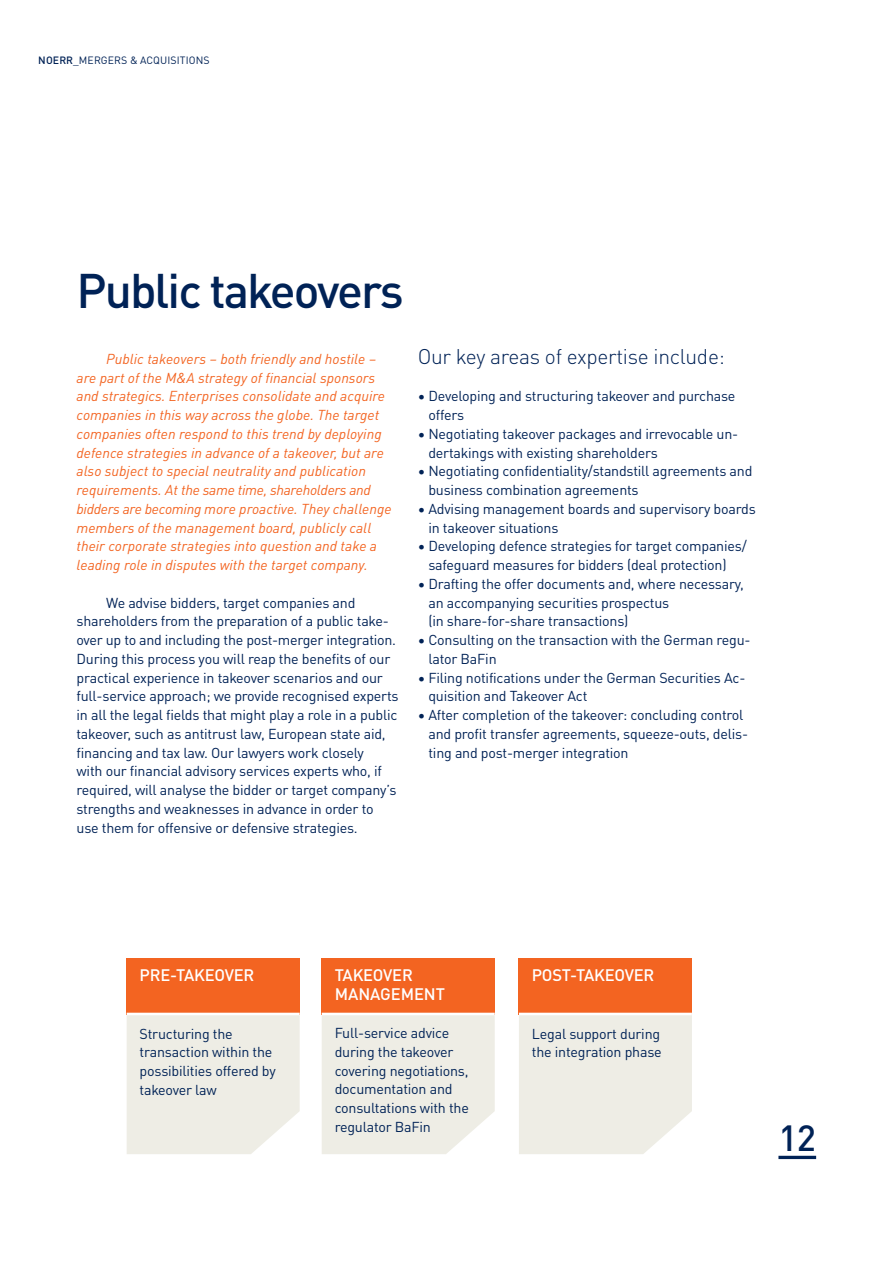
<style>
.page{position:relative;width:893px;height:1263px;background:#fff}
.page>*{position:absolute;margin:0;border:0;box-sizing:border-box;transform-origin:0 0}
.t1{font:500 48px "DIN Pro";letter-spacing:-.04em;color:#002256}
.t2{font:500 36px "DIN Pro";color:#002256}
.t3{font:300 21px "DIN Pro";letter-spacing:-.015em;color:#002256}
.t4{font:500 16.5px/18.8px "DIN Pro";letter-spacing:-.015em;color:#fff}
.t5{font:14.25px/18.8px "DIN Pro";letter-spacing:-.015em;color:#002256}
.t6{font:italic 14.25px/18.8px "DIN Pro";color:#f36421}
.t7{font:10.5px "DIN Pro";letter-spacing:.01em;color:#002256}
.s1{font-weight:500}
</style>
<div class="page">
<hr style="left:778px;top:1156px;width:38px;height:3px;background:#002256">
<div style="left:322px;top:1015px;width:173px;height:139px;background:#eeede5"></div>
<div style="left:127px;top:1015px;width:173px;height:139px;background:#eeede5"></div>
<div style="left:519px;top:1015px;width:173px;height:139px;background:#eeede5"></div>
<div style="left:127px;top:958px;width:173px;height:56px;background:#f36421"></div>
<div style="left:322px;top:958px;width:173px;height:56px;background:#f36421"></div>
<div style="left:519px;top:958px;width:173px;height:56px;background:#f36421"></div>
<hr style="left:127px;top:1013px;width:173px;height:2px;background:#fff">
<hr style="left:322px;top:1013px;width:173px;height:2px;background:#fff">
<hr style="left:519px;top:1013px;width:173px;height:2px;background:#fff">
<p class="t7" style="left:38px;top:52px;width:173px"><span class="s1">NOERR</span>_MERGERS &amp; ACQUISITIONS</p>
<h1 class="t1" style="left:77px;top:253px;width:329px">Public takeovers</h1>
<p class="t6" style="left:77px;top:348px;width:317px;text-indent:30px">Public takeovers – both friendly and hostile – are part of the M&amp;A strategy of financial sponsors and strategics. Enterprises consolidate and acquire companies in this way across the globe. The target companies often respond to this trend by deploying defence strategies in advance of a takeover, but are also subject to special neutrality and publication requirements. At the same time, shareholders and bidders are becoming more proactive. They challenge members of the management board, publicly call their corporate strategies into question and take a leading role in disputes with the target company.</p>
<p class="t5" style="left:77px;top:592px;width:324px;text-indent:30px">We advise bidders, target companies and shareholders from the preparation of a public take&shy;over up to and including the post-merger integration.<br>During this process you will reap the benefits of our practical experience in takeover scenarios and our full-service approach; we provide recognised experts in all the legal fields that might play a role in a public takeover, such as antitrust law, European state aid, financing and tax law. Our lawyers work closely<br>with our financial advisory services experts who, if required, will analyse the bidder or target company’s strengths and weaknesses in advance in order to use them for offensive or defensive strategies.</p>
<h3 class="t3" style="left:418px;top:340px;width:309px">Our key areas of expertise include:</h3>
<p class="t5" style="left:428px;top:386px;width:309px;text-indent:-11px">• Developing and structuring takeover and purchase offers</p>
<p class="t5" style="left:428px;top:423px;width:311px;text-indent:-11px">• Negotiating takeover packages and irrevocable un&shy;dertakings with existing shareholders</p>
<p class="t5" style="left:428px;top:461px;width:326px;text-indent:-11px">• Negotiating confidentiality/standstill agreements and business combination agreements</p>
<p class="t5" style="left:428px;top:498px;width:329px;text-indent:-11px">• Advising management boards and supervisory boards in takeover situations</p>
<p class="t5" style="left:428px;top:536px;width:320px;text-indent:-11px">• Developing defence strategies for target companies/ safeguard measures for bidders (deal protection)</p>
<p class="t5" style="left:428px;top:573px;width:317px;text-indent:-11px">• Drafting the offer documents and, where necessary, an accompanying securities prospectus<br>(in share-for-share transactions)</p>
<p class="t5" style="left:428px;top:630px;width:324px;text-indent:-11px">• Consulting on the transaction with the German regu&shy;lator BaFin</p>
<p class="t5" style="left:428px;top:667px;width:318px;text-indent:-11px">• Filing notifications under the German Securities Ac&shy;quisition and Takeover Act</p>
<p class="t5" style="left:428px;top:705px;width:321px;text-indent:-11px">• After completion of the takeover: concluding control and profit transfer agreements, squeeze-outs, delis&shy;ting and post-merger integration</p>
<p class="t4" style="left:140px;top:965px;width:116px">PRE-TAKEOVER</p>
<p class="t4" style="left:335px;top:965px;width:112px">TAKEOVER<br>MANAGEMENT</p>
<p class="t4" style="left:532px;top:965px;width:124px">POST-TAKEOVER</p>
<p class="t5" style="left:140px;top:1023px;width:138px">Structuring the transaction within the possibilities offered by takeover law</p>
<p class="t5" style="left:335px;top:1022px;width:136px">Full-service advice during the takeover covering negotiations, documentation and consultations with the regulator BaFin</p>
<p class="t5" style="left:532px;top:1023px;width:131px">Legal support during the integration phase</p>
<h2 class="t2" style="left:778px;top:1110px;width:39px">12</h2>
</div>
